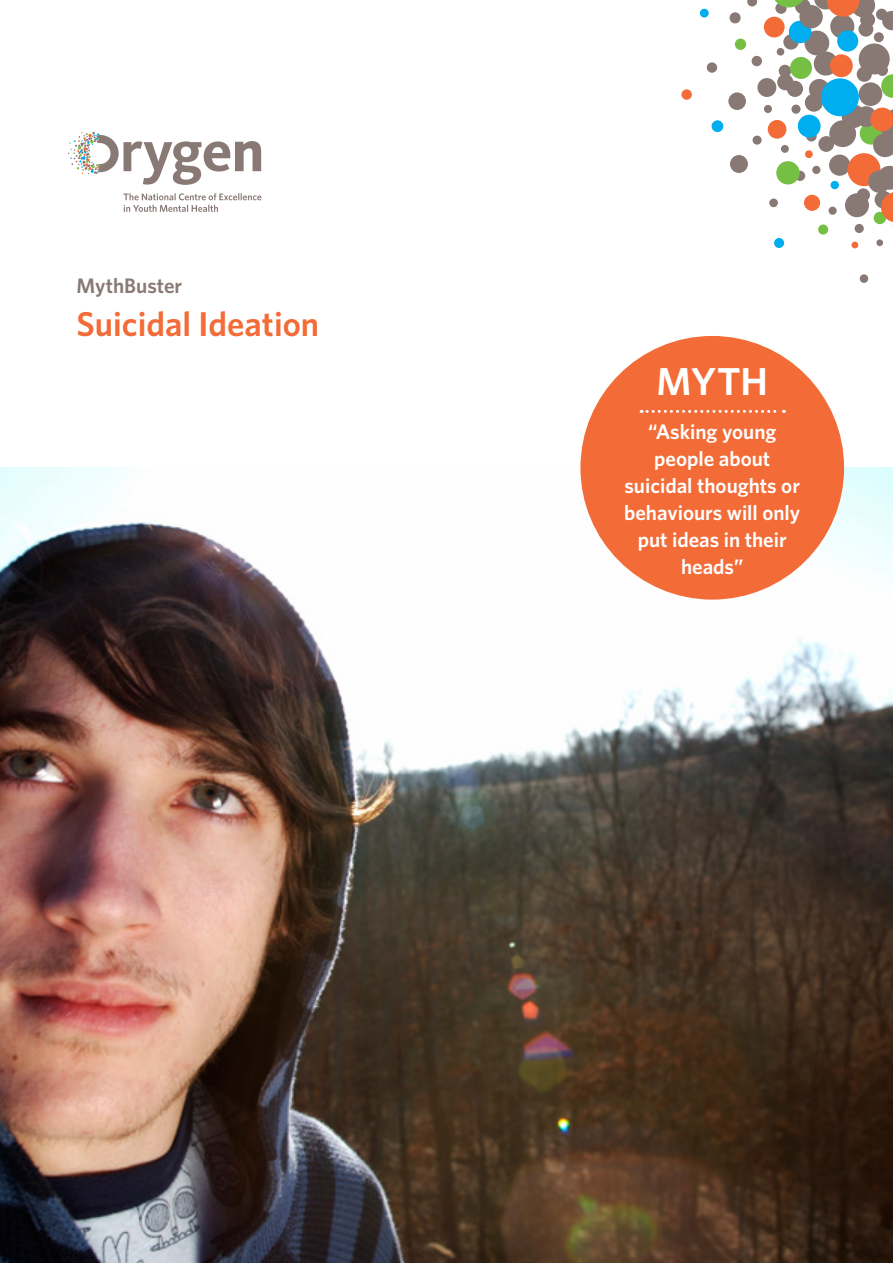
<style>
.page{position:relative;width:893px;height:1263px;background:#fff}
.page>*{position:absolute;margin:0;border:0;box-sizing:border-box;transform-origin:0 0}
.t1{font:600 39px "Whitney";color:#fff}
.t2{font:600 34.5px "Whitney";color:#f36c38}
.t3{font:600 21px/27px "Whitney";color:#fff;text-align:center}
.t4{font:600 21px "Whitney";color:#887975}
</style>
<div class="page">
<svg style="left:123px;top:193px;width:138px;height:19px"></svg>
<svg style="left:68px;top:132px;width:193px;height:53px"></svg>
<div style="left:781px;top:145px;width:8px;height:8px;background:#887975;border-radius:50%"></div>
<div style="left:764px;top:105px;width:8px;height:8px;background:#887975;border-radius:50%"></div>
<div style="left:779px;top:65px;width:12px;height:12px;background:#887975;border-radius:50%"></div>
<div style="left:777px;top:48px;width:7px;height:8px;background:#887975;border-radius:50%"></div>
<svg style="left:783px;top:34px;width:16px;height:16px"></svg>
<div style="left:735px;top:39px;width:11px;height:11px;background:#75c044;border-radius:50%"></div>
<div style="left:805px;top:150px;width:8px;height:8px;background:#f36c38;border-radius:50%"></div>
<div style="left:851px;top:242px;width:7px;height:6px;background:#f36c38;border-radius:50%"></div>
<div style="left:806px;top:131px;width:11px;height:10px;background:#887975;border-radius:50%"></div>
<div style="left:805px;top:94px;width:18px;height:18px;background:#887975;border-radius:50%"></div>
<div style="left:809px;top:79px;width:20px;height:20px;background:#887975;border-radius:50%"></div>
<div style="left:790px;top:57px;width:22px;height:22px;background:#75c044;border-radius:50%"></div>
<div style="left:728px;top:92px;width:18px;height:18px;background:#887975;border-radius:50%"></div>
<div style="left:804px;top:31px;width:25px;height:24px;background:#887975;border-radius:50%"></div>
<div style="left:789px;top:21px;width:22px;height:22px;background:#00aeef;border-radius:50%"></div>
<div style="left:828px;top:207px;width:9px;height:8px;background:#887975;border-radius:50%"></div>
<div style="left:795px;top:171px;width:10px;height:10px;background:#887975;border-radius:50%"></div>
<div style="left:752px;top:136px;width:10px;height:9px;background:#887975;border-radius:50%"></div>
<div style="left:729px;top:12px;width:12px;height:11px;background:#887975;border-radius:50%"></div>
<div style="left:700px;top:9px;width:9px;height:9px;background:#00aeef;border-radius:50%"></div>
<svg style="left:747px;top:0;width:10px;height:6px"></svg>
<div style="left:876px;top:239px;width:7px;height:7px;background:#887975;border-radius:50%"></div>
<div style="left:860px;top:274px;width:8px;height:9px;background:#887975;border-radius:50%"></div>
<div style="left:818px;top:224px;width:10px;height:11px;background:#75c044;border-radius:50%"></div>
<div style="left:774px;top:238px;width:10px;height:10px;background:#00aeef;border-radius:50%"></div>
<div style="left:831px;top:181px;width:8px;height:8px;background:#00aeef;border-radius:50%"></div>
<div style="left:769px;top:199px;width:9px;height:8px;background:#887975;border-radius:50%"></div>
<div style="left:812px;top:166px;width:8px;height:8px;background:#887975;border-radius:50%"></div>
<div style="left:818px;top:136px;width:16px;height:16px;background:#887975;border-radius:50%"></div>
<div style="left:829px;top:120px;width:27px;height:27px;background:#887975;border-radius:50%"></div>
<div style="left:814px;top:51px;width:24px;height:25px;background:#887975;border-radius:50%"></div>
<div style="left:830px;top:14px;width:24px;height:24px;background:#887975;border-radius:50%"></div>
<div style="left:829px;top:155px;width:21px;height:21px;background:#887975;border-radius:50%"></div>
<div style="left:730px;top:155px;width:18px;height:18px;background:#887975;border-radius:50%"></div>
<div style="left:859px;top:43px;width:31px;height:31px;background:#887975;border-radius:50%"></div>
<div style="left:842px;top:104px;width:23px;height:24px;background:#887975;border-radius:50%"></div>
<div style="left:859px;top:82px;width:23px;height:24px;background:#887975;border-radius:50%"></div>
<div style="left:821px;top:78px;width:38px;height:38px;background:#00aeef;border-radius:50%"></div>
<div style="left:830px;top:54px;width:23px;height:23px;background:#f36c38;border-radius:50%"></div>
<div style="left:798px;top:115px;width:23px;height:23px;background:#00aeef;border-radius:50%"></div>
<div style="left:837px;top:30px;width:21px;height:22px;background:#00aeef;border-radius:50%"></div>
<div style="left:799px;top:5px;width:24px;height:23px;background:#887975;border-radius:50%"></div>
<div style="left:857px;top:188px;width:13px;height:14px;background:#887975;border-radius:50%"></div>
<div style="left:847px;top:153px;width:33px;height:33px;background:#f36c38;border-radius:50%"></div>
<div style="left:860px;top:122px;width:22px;height:23px;background:#75c044;border-radius:50%"></div>
<div style="left:856px;top:106px;width:20px;height:21px;background:#887975;border-radius:50%"></div>
<div style="left:764px;top:17px;width:21px;height:20px;background:#f36c38;border-radius:50%"></div>
<div style="left:776px;top:161px;width:24px;height:23px;background:#75c044;border-radius:50%"></div>
<div style="left:857px;top:67px;width:15px;height:15px;background:#887975;border-radius:50%"></div>
<div style="left:858px;top:22px;width:15px;height:15px;background:#887975;border-radius:50%"></div>
<div style="left:860px;top:12px;width:15px;height:15px;background:#887975;border-radius:50%"></div>
<svg style="left:882px;top:11px;width:11px;height:19px"></svg>
<svg style="left:772px;top:0;width:103px;height:17px"></svg>
<div style="left:874px;top:212px;width:12px;height:12px;background:#75c044;border-radius:50%"></div>
<div style="left:875px;top:191px;width:17px;height:17px;background:#887975;border-radius:50%"></div>
<div style="left:868px;top:171px;width:22px;height:22px;background:#887975;border-radius:50%"></div>
<div style="left:845px;top:193px;width:24px;height:24px;background:#887975;border-radius:50%"></div>
<div style="left:768px;top:120px;width:18px;height:19px;background:#f36c38;border-radius:50%"></div>
<div style="left:804px;top:195px;width:16px;height:16px;background:#f36c38;border-radius:50%"></div>
<div style="left:877px;top:65px;width:11px;height:11px;background:#887975;border-radius:50%"></div>
<div style="left:791px;top:105px;width:10px;height:9px;background:#887975;border-radius:50%"></div>
<div style="left:712px;top:120px;width:11px;height:12px;background:#00aeef;border-radius:50%"></div>
<div style="left:874px;top:32px;width:10px;height:10px;background:#887975;border-radius:50%"></div>
<div style="left:876px;top:9px;width:11px;height:11px;background:#887975;border-radius:50%"></div>
<div style="left:855px;top:224px;width:9px;height:9px;background:#887975;border-radius:50%"></div>
<svg style="left:877px;top:166px;width:16px;height:61px"></svg>
<div style="left:757px;top:78px;width:19px;height:19px;background:#887975;border-radius:50%"></div>
<div style="left:787px;top:81px;width:16px;height:16px;background:#887975;border-radius:50%"></div>
<div style="left:777px;top:74px;width:16px;height:16px;background:#887975;border-radius:50%"></div>
<div style="left:752px;top:56px;width:10px;height:10px;background:#887975;border-radius:50%"></div>
<div style="left:707px;top:62px;width:10px;height:11px;background:#887975;border-radius:50%"></div>
<div style="left:681px;top:89px;width:11px;height:11px;background:#f36c38;border-radius:50%"></div>
<svg style="left:870px;top:108px;width:23px;height:49px"></svg>
<svg style="left:881px;top:74px;width:12px;height:24px"></svg>
<img style="left:0;top:468px;width:893px;height:795px">
<div style="left:580px;top:336px;width:264px;height:264px;background:#f36c38;border-radius:50%"></div>
<svg style="left:641px;top:410px;width:143px;height:3px"></svg>
<p class="t4" style="left:77px;top:272px;width:107px">MythBuster</p>
<h2 class="t2" style="left:77px;top:301px;width:244px">Suicidal Ideation</h2>
<h1 class="t1" style="left:657px;top:355px;width:113px">MYTH</h1>
<p class="t3" style="left:624px;top:418px;width:178px">“Asking young people about suicidal thoughts or behaviours will only put ideas in their heads”</p>
</div>
